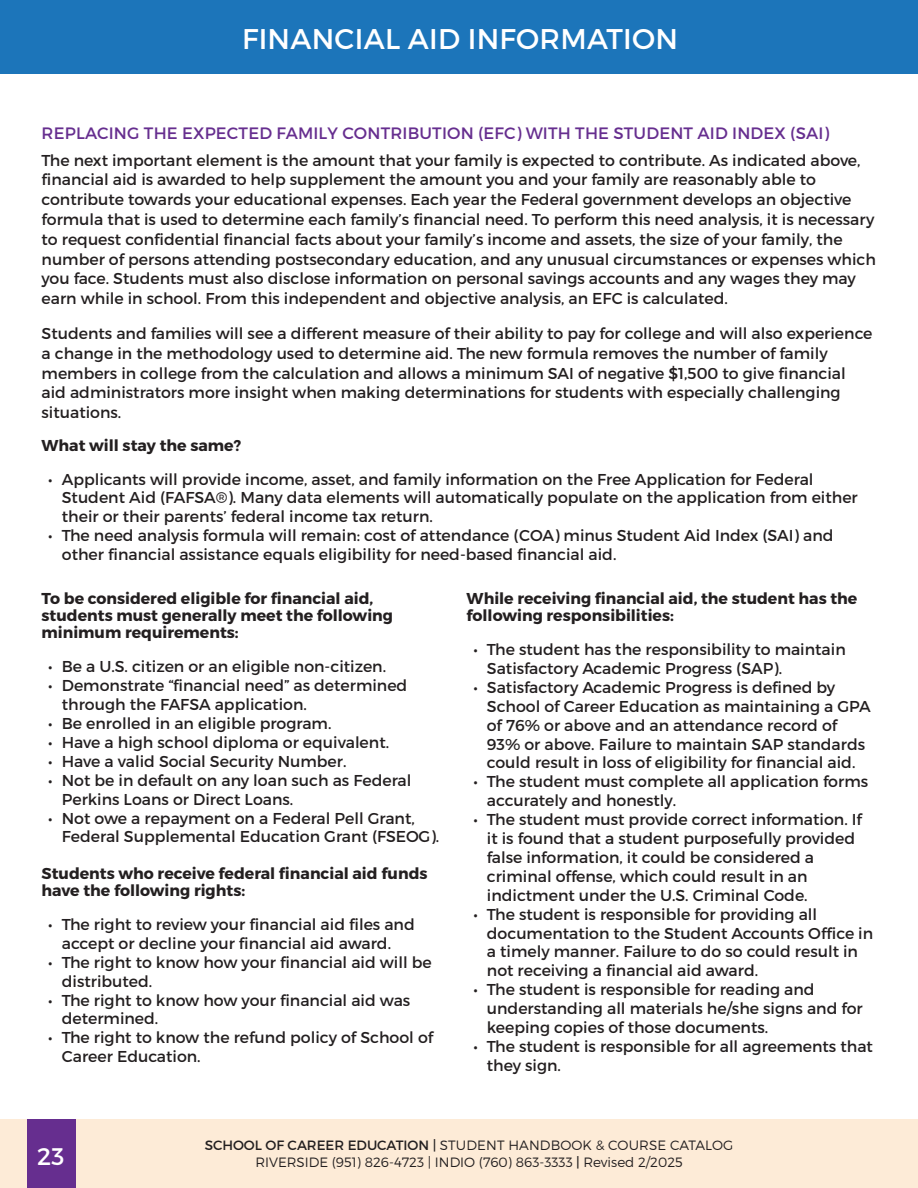
<style>
.page{position:relative;width:918px;height:1188px;background:#fff}
.page>*{position:absolute;margin:0;border:0;box-sizing:border-box;transform-origin:0 0}
.t1{font:28.5px "Montserrat";letter-spacing:.01em;color:#fff}
.t2{font:24px "Montserrat";color:#fff}
.t3{font:16.5px "Montserrat";letter-spacing:.01em;color:#662e8f}
.t4{font:15.75px/18.9px "Montserrat";color:#231f20}
.t5{font:700 15.75px/17.4px "Montserrat";color:#231f20}
.t6{font:300 13.5px "Montserrat";color:#231f20}
.s1{font-weight:400}
</style>
<div class="page">
<div style="left:0;top:1119px;width:918px;height:69px;background:#fdebd7"></div>
<div style="left:0;top:0;width:918px;height:73px;background:#1c75ba"></div>
<div style="left:27px;top:1119px;width:48px;height:69px;background:#662e8f"></div>
<p class="t1" style="left:242px;top:22px;width:438px">FINANCIAL AID INFORMATION</p>
<p class="t3" style="left:42px;top:123px;width:789px">REPLACING THE EXPECTED FAMILY CONTRIBUTION (EFC) WITH THE STUDENT AID INDEX (SAI)</p>
<p class="t4" style="left:42px;top:150px;width:836px;line-height:19.8px">The next important element is the amount that your family is expected to contribute. As indicated above, financial aid is awarded to help supplement the amount you and your family are reasonably able to contribute towards your educational expenses. Each year the Federal government develops an objective formula that is used to determine each family’s financial need. To perform this need analysis, it is necessary to request confidential financial facts about your family’s income and assets, the size of your family, the number of persons attending postsecondary education, and any unusual circumstances or expenses which you face. Students must also disclose information on personal savings accounts and any wages they may earn while in school. From this independent and objective analysis, an EFC is calculated.</p>
<p class="t4" style="left:42px;top:324px;width:832px;line-height:19.8px">Students and families will see a different measure of their ability to pay for college and will also experience a change in the methodology used to determine aid. The new formula removes the number of family members in college from the calculation and allows a minimum SAI of negative $1,500 to give financial aid administrators more insight when making determinations for students with especially challenging situations.</p>
<p class="t5" style="left:42px;top:437px;width:201px">What will stay the same?</p>
<p class="t4" style="left:62px;top:469px;width:798px;text-indent:-14px">• Applicants will provide income, asset, and family information on the Free Application for Federal<br>Student Aid (FAFSA®). Many data elements will automatically populate on the application from either their or their parents’ federal income tax return.</p>
<p class="t4" style="left:62px;top:526px;width:773px;text-indent:-14px">• The need analysis formula will remain: cost of attendance (COA) minus Student Aid Index (SAI) and other financial assistance equals eligibility for need-based financial aid.</p>
<p class="t5" style="left:42px;top:590px;width:353px">To be considered eligible for financial aid, students must generally meet the following minimum requirements:</p>
<p class="t4" style="left:48px;top:657px;width:339px">• Be a U.S. citizen or an eligible non-citizen.</p>
<p class="t4" style="left:62px;top:676px;width:347px;text-indent:-14px">• Demonstrate “financial need” as determined through the FAFSA application.</p>
<p class="t4" style="left:48px;top:714px;width:285px">• Be enrolled in an eligible program.</p>
<p class="t4" style="left:48px;top:733px;width:342px">• Have a high school diploma or equivalent.</p>
<p class="t4" style="left:48px;top:752px;width:300px">• Have a valid Social Security Number.</p>
<p class="t4" style="left:62px;top:771px;width:351px;text-indent:-14px">• Not be in default on any loan such as Federal<br>Perkins Loans or Direct Loans.</p>
<p class="t4" style="left:62px;top:808px;width:379px;text-indent:-14px">• Not owe a repayment on a Federal Pell Grant,<br>Federal Supplemental Education Grant (FSEOG).</p>
<p class="t5" style="left:42px;top:865px;width:387px">Students who receive federal financial aid funds have the following rights:</p>
<p class="t4" style="left:62px;top:915px;width:355px;text-indent:-14px">• The right to review your financial aid files and accept or decline your financial aid award.</p>
<p class="t4" style="left:62px;top:953px;width:371px;text-indent:-14px">• The right to know how your financial aid will be distributed.</p>
<p class="t4" style="left:62px;top:990px;width:350px;text-indent:-14px">• The right to know how your financial aid was determined.</p>
<p class="t4" style="left:62px;top:1028px;width:373px;text-indent:-14px">• The right to know the refund policy of School of<br>Career Education.</p>
<p class="t5" style="left:467px;top:590px;width:392px">While receiving financial aid, the student has the following responsibilities:</p>
<p class="t4" style="left:487px;top:640px;width:360px;text-indent:-14px">• The student has the responsibility to maintain<br>Satisfactory Academic Progress (SAP).</p>
<p class="t4" style="left:487px;top:678px;width:385px;text-indent:-14px">• Satisfactory Academic Progress is defined by School of Career Education as maintaining a GPA of 76% or above and an attendance record of 93% or above. Failure to maintain SAP standards could result in loss of eligibility for financial aid.</p>
<p class="t4" style="left:487px;top:772px;width:383px;text-indent:-14px">• The student must complete all application forms accurately and honestly.</p>
<p class="t4" style="left:487px;top:810px;width:377px;text-indent:-14px">• The student must provide correct information. If it is found that a student purposefully provided false information, it could be considered a criminal offense, which could result in an indictment under the U.S. Criminal Code.</p>
<p class="t4" style="left:487px;top:905px;width:388px;text-indent:-14px">• The student is responsible for providing all documentation to the Student Accounts Office in a timely manner. Failure to do so could result in not receiving a financial aid award.</p>
<p class="t4" style="left:487px;top:980px;width:377px;text-indent:-14px">• The student is responsible for reading and understanding all materials he/she signs and for keeping copies of those documents.</p>
<p class="t4" style="left:487px;top:1037px;width:388px;text-indent:-14px">• The student is responsible for all agreements that they sign.</p>
<p class="t6" style="left:205px;top:1137px;width:530px"><span class="s1">SCHOOL OF CAREER EDUCATION |</span> STUDENT HANDBOOK &amp; COURSE CATALOG</p>
<h2 class="t2" style="left:37px;top:1142px;width:29px">23</h2>
<p class="t6" style="left:255px;top:1154px;width:429px">RIVERSIDE (951) 826-4723 | INDIO (760) 863-3333 <span class="s1">|</span> Revised 2/2025</p>
</div>
